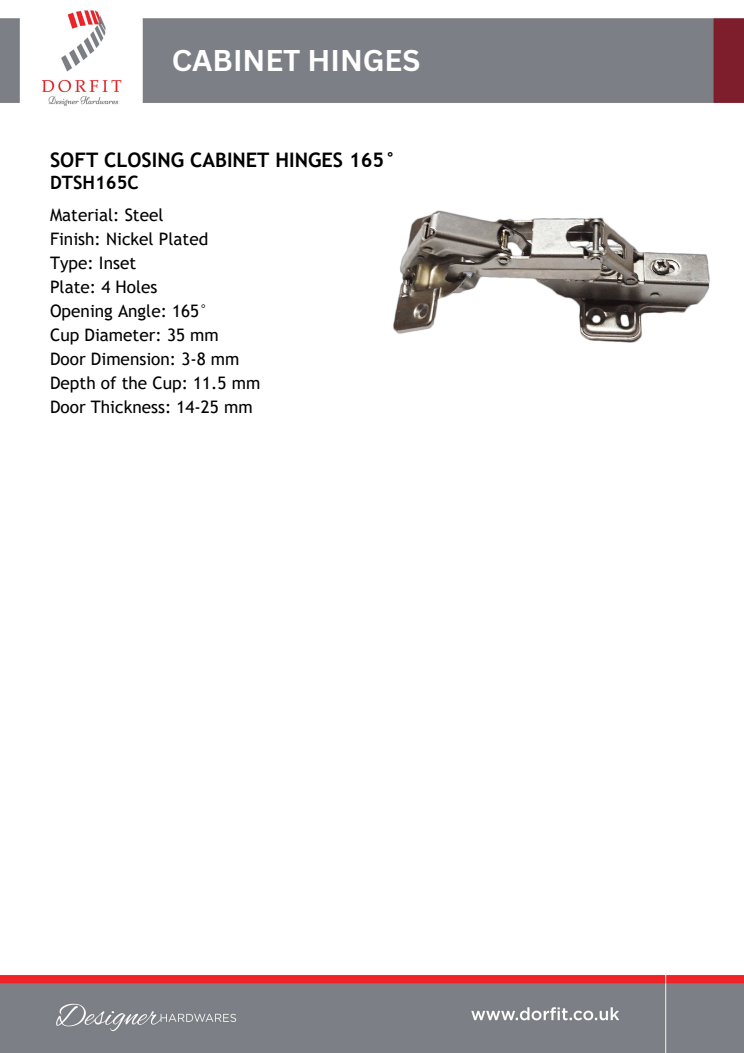
<style>
.page{position:relative;width:744px;height:1053px;background:#fff}
.page>*{position:absolute;margin:0;border:0;box-sizing:border-box;transform-origin:0 0}
.t1{font:700 29.2px "Canva Sans";color:#fff}
.t2{font:700 20px "Trebuchet MS";color:#000}
.t3{font:700 18.4px "Trebuchet MS";color:#000}
.t4{font:17.2px "Trebuchet MS";color:#000}
</style>
<div class="page">
<img style="left:0;top:10px;width:744px;height:1042px">
<img style="left:387px;top:204px;width:330px;height:146px">
<h1 class="t1" style="left:172px;top:40px;width:250px">CABINET HINGES</h1>
<h2 class="t2" style="left:50px;top:148px;width:347px">SOFT CLOSING CABINET HINGES 165°</h2>
<h2 class="t3" style="left:50px;top:172px;width:90px">DTSH165C</h2>
<p class="t4" style="left:50px;top:205px;width:115px">Material: Steel</p>
<p class="t4" style="left:50px;top:229px;width:160px">Finish: Nickel Plated</p>
<p class="t4" style="left:50px;top:253px;width:88px">Type: Inset</p>
<p class="t4" style="left:50px;top:277px;width:109px">Plate: 4 Holes</p>
<p class="t4" style="left:50px;top:301px;width:160px">Opening Angle: 165°</p>
<p class="t4" style="left:50px;top:325px;width:170px">Cup Diameter: 35 mm</p>
<p class="t4" style="left:50px;top:349px;width:191px">Door Dimension: 3-8 mm</p>
<p class="t4" style="left:50px;top:373px;width:212px">Depth of the Cup: 11.5 mm</p>
<p class="t4" style="left:50px;top:397px;width:204px">Door Thickness: 14-25 mm</p>
</div>
